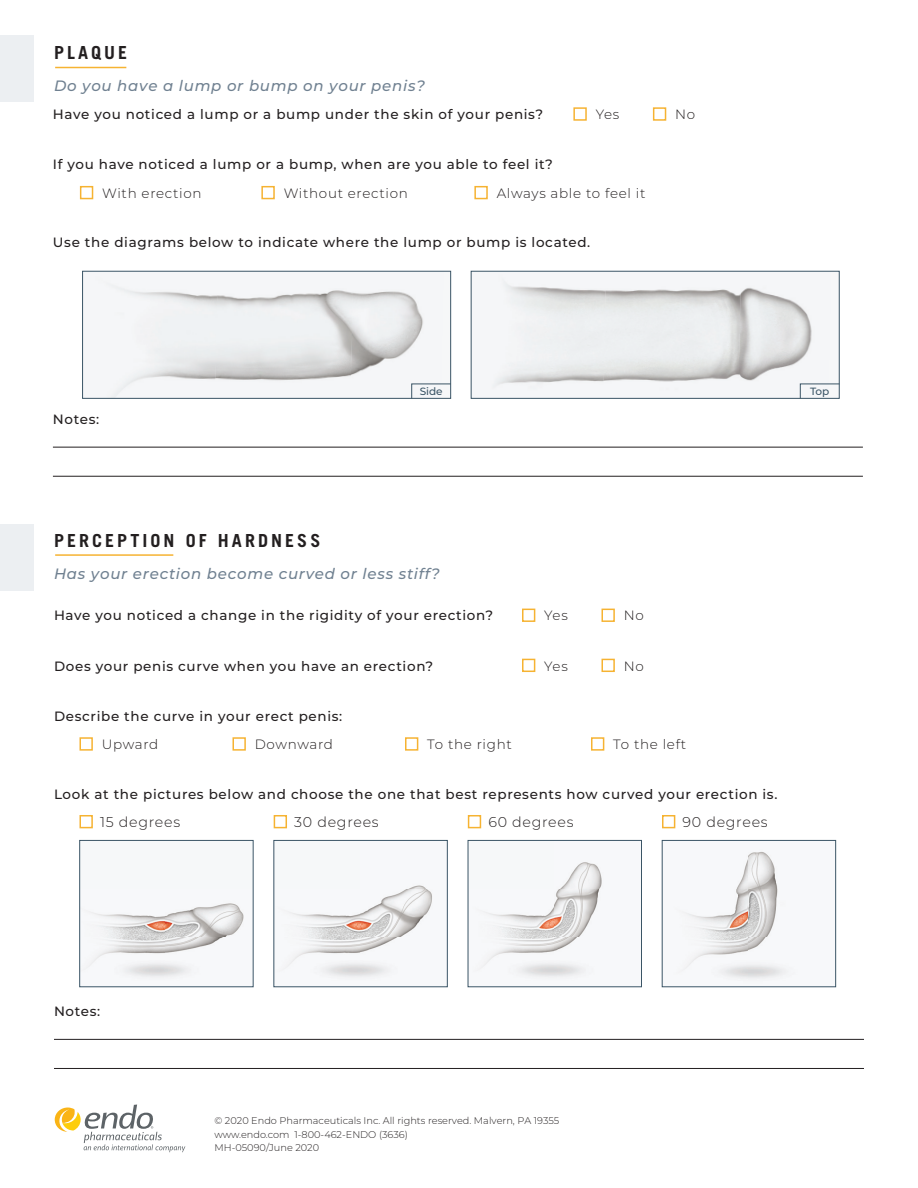
<style>
.page{position:relative;width:918px;height:1188px;background:#fff}
.page>*{position:absolute;margin:0;border:0;box-sizing:border-box;transform-origin:0 0}
.t1{font:700 18px "Trade Gothic LT Std";letter-spacing:.17em;color:#231f20}
.t2{font:italic 500 15px "Montserrat";letter-spacing:.05em;color:#708191}
.t3{font:300 14.25px "Montserrat";letter-spacing:.05em;color:#231f20}
.t4{font:500 13.5px "Montserrat";letter-spacing:.05em;color:#231f20}
.t5{font:300 13.5px "Montserrat";letter-spacing:.05em;color:#231f20}
.t6{font:500 10.5px "Montserrat";color:#3b5566}
.t7{font:300 9.75px/13.5px "Montserrat";color:#231f20}
</style>
<div class="page">
<div style="left:0;top:524px;width:33px;height:66px;background:#eceff2"></div>
<hr style="left:55px;top:554px;width:118px;height:2px;background:#f6b332">
<div style="left:522px;top:609px;width:13px;height:13px;border:2px solid #f6b332"></div>
<div style="left:602px;top:609px;width:13px;height:13px;border:2px solid #f6b332"></div>
<div style="left:522px;top:659px;width:13px;height:13px;border:2px solid #f6b332"></div>
<div style="left:602px;top:659px;width:13px;height:13px;border:2px solid #f6b332"></div>
<div style="left:80px;top:737px;width:13px;height:14px;border:2px solid #f6b332"></div>
<div style="left:232px;top:737px;width:14px;height:14px;border:2px solid #f6b332"></div>
<div style="left:405px;top:737px;width:13px;height:14px;border:2px solid #f6b332"></div>
<div style="left:591px;top:737px;width:13px;height:14px;border:2px solid #f6b332"></div>
<div style="left:0;top:35px;width:33px;height:66px;background:#eceff2"></div>
<hr style="left:55px;top:67px;width:71px;height:1px;background:#f6b332">
<svg style="left:55px;top:1105px;width:130px;height:47px"></svg>
<div style="left:80px;top:815px;width:13px;height:13px;border:2px solid #f6b332"></div>
<div style="left:274px;top:815px;width:13px;height:13px;border:2px solid #f6b332"></div>
<div style="left:468px;top:815px;width:13px;height:13px;border:2px solid #f6b332"></div>
<div style="left:662px;top:815px;width:13px;height:13px;border:2px solid #f6b332"></div>
<img style="left:82px;top:903px;width:162px;height:77px">
<div style="left:80px;top:840px;width:173px;height:147px;border:1px solid #3b5566"></div>
<img style="left:279px;top:885px;width:154px;height:95px">
<div style="left:274px;top:840px;width:174px;height:147px;border:1px solid #3b5566"></div>
<img style="left:475px;top:862px;width:128px;height:118px">
<div style="left:468px;top:840px;width:174px;height:147px;border:1px solid #3b5566"></div>
<img style="left:678px;top:851px;width:117px;height:130px">
<div style="left:662px;top:840px;width:174px;height:147px;border:1px solid #3b5566"></div>
<hr style="left:54px;top:1039px;width:810px;height:1px;background:#231f20">
<hr style="left:54px;top:1068px;width:810px;height:1px;background:#231f20">
<hr style="left:53px;top:447px;width:810px;height:1px;background:#231f20">
<hr style="left:53px;top:476px;width:810px;height:1px;background:#231f20">
<div style="left:573px;top:107px;width:14px;height:14px;border:2px solid #f6b332"></div>
<div style="left:653px;top:107px;width:13px;height:14px;border:2px solid #f6b332"></div>
<div style="left:80px;top:186px;width:13px;height:13px;border:2px solid #f6b332"></div>
<div style="left:261px;top:186px;width:14px;height:13px;border:2px solid #f6b332"></div>
<div style="left:474px;top:186px;width:14px;height:13px;border:2px solid #f6b332"></div>
<img style="left:215px;top:273px;width:135px;height:124px">
<img style="left:350px;top:289px;width:93px;height:95px">
<div style="left:82px;top:271px;width:369px;height:128px;border:1px solid #3b5566"></div>
<img style="left:603px;top:273px;width:135px;height:124px">
<img style="left:738px;top:285px;width:93px;height:112px">
<div style="left:471px;top:271px;width:368px;height:128px;border:1px solid #3b5566"></div>
<svg style="left:411px;top:384px;width:40px;height:15px"></svg>
<svg style="left:800px;top:384px;width:40px;height:15px"></svg>
<h1 class="t1" style="left:54px;top:42px;width:75px">PLAQUE</h1>
<p class="t2" style="left:54px;top:75px;width:372px">Do you have a lump or bump on your penis?</p>
<p class="t4" style="left:53px;top:105px;width:492px">Have you noticed a lump or a bump under the skin of your penis?</p>
<p class="t5" style="left:596px;top:105px;width:25px">Yes</p>
<p class="t5" style="left:675px;top:105px;width:22px">No</p>
<p class="t4" style="left:53px;top:155px;width:501px">If you have noticed a lump or a bump, when are you able to feel it?</p>
<p class="t5" style="left:102px;top:184px;width:101px">With erection</p>
<p class="t5" style="left:284px;top:184px;width:126px">Without erection</p>
<p class="t5" style="left:497px;top:184px;width:150px">Always able to feel it</p>
<p class="t4" style="left:53px;top:232px;width:539px">Use the diagrams below to indicate where the lump or bump is located.</p>
<p class="t4" style="left:53px;top:409px;width:48px">Notes:</p>
<p class="t6" style="left:420px;top:384px;width:25px">Side</p>
<p class="t6" style="left:810px;top:384px;width:21px">Top</p>
<h1 class="t1" style="left:54px;top:530px;width:268px">PERCEPTION OF HARDNESS</h1>
<p class="t2" style="left:54px;top:563px;width:387px">Has your erection become curved or less stiff?</p>
<p class="t4" style="left:54px;top:606px;width:441px">Have you noticed a change in the rigidity of your erection?</p>
<p class="t5" style="left:544px;top:606px;width:25px">Yes</p>
<p class="t5" style="left:624px;top:606px;width:22px">No</p>
<p class="t4" style="left:54px;top:656px;width:381px">Does your penis curve when you have an erection?</p>
<p class="t5" style="left:544px;top:657px;width:25px">Yes</p>
<p class="t5" style="left:624px;top:657px;width:22px">No</p>
<p class="t4" style="left:54px;top:706px;width:290px">Describe the curve in your erect penis:</p>
<p class="t5" style="left:102px;top:735px;width:58px">Upward</p>
<p class="t5" style="left:255px;top:735px;width:80px">Downward</p>
<p class="t5" style="left:427px;top:735px;width:86px">To the right</p>
<p class="t5" style="left:613px;top:735px;width:74px">To the left</p>
<p class="t4" style="left:54px;top:785px;width:725px">Look at the pictures below and choose the one that best represents how curved your erection is.</p>
<p class="t3" style="left:100px;top:812px;width:82px">15 degrees</p>
<p class="t3" style="left:294px;top:812px;width:86px">30 degrees</p>
<p class="t3" style="left:488px;top:812px;width:87px">60 degrees</p>
<p class="t3" style="left:683px;top:812px;width:87px">90 degrees</p>
<p class="t4" style="left:54px;top:1002px;width:48px">Notes:</p>
<p class="t7" style="left:214px;top:1114px;width:346px">© 2020 Endo Pharmaceuticals Inc. All rights reserved. Malvern, PA 19355 www.endo.com 1-800-462-ENDO (3636)<br>MH-05090/June 2020</p>
</div>
